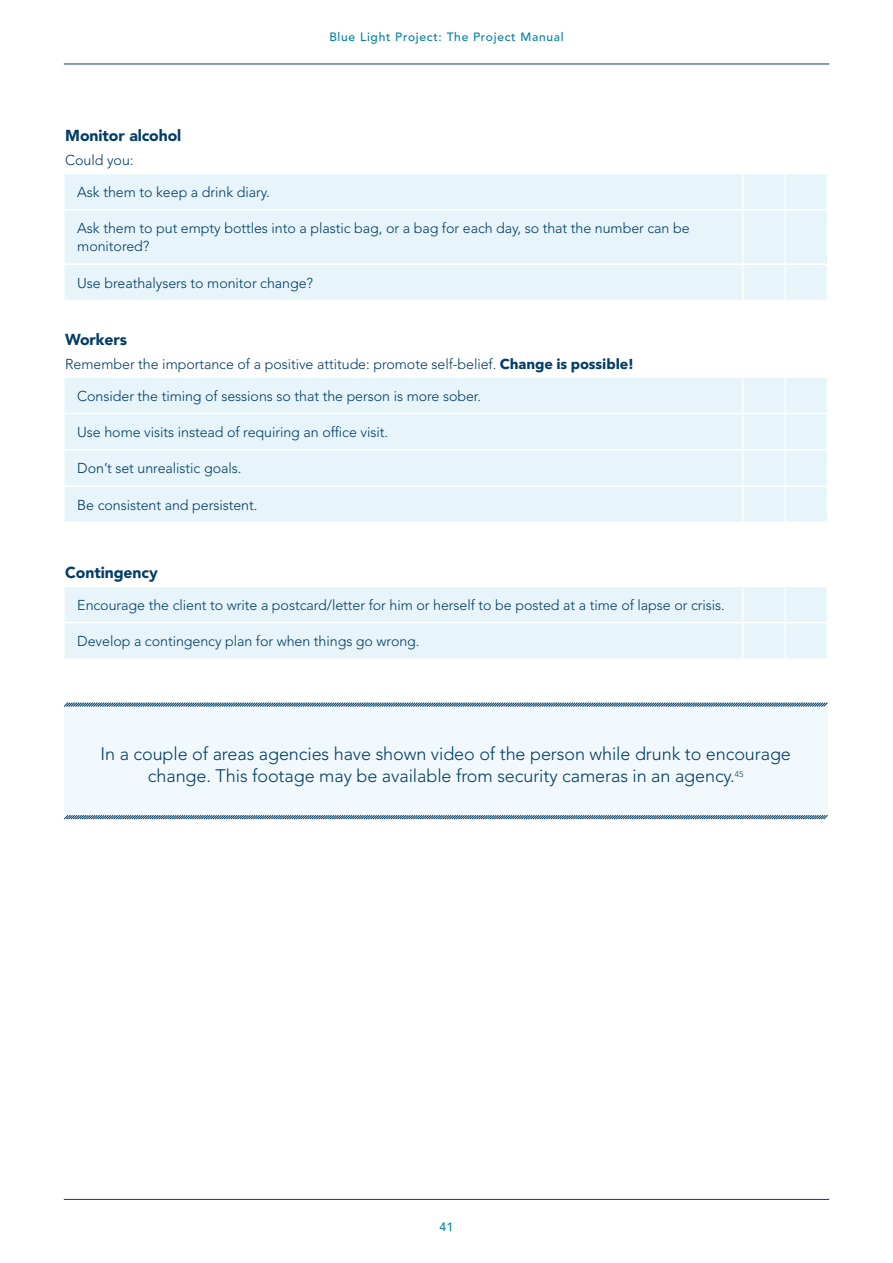
<style>
.page{position:relative;width:893px;height:1263px;background:#fff}
.page>*{position:absolute;margin:0;border:0;box-sizing:border-box;transform-origin:0 0}
.t1{font:300 18px/22.5px "Avenir";letter-spacing:-.005em;color:#013d65;text-align:center}
.t2{font:900 15.75px "Avenir";letter-spacing:-.005em;color:#013d65}
.t3{font:300 14.25px/18px "Avenir";letter-spacing:-.005em;color:#013d65}
.t4{font:500 12px "Avenir";letter-spacing:.06em;color:#0082a1}
.s1{font-family:"Avenir Next LT Pro";font-weight:700}
</style>
<div class="page">
<hr style="left:64px;top:64px;width:765px;height:1px;background:#013d65">
<hr style="left:64px;top:1199px;width:765px;height:1px;background:#013d65">
<div style="left:64px;top:702px;width:764px;height:114px;background:#f1f9fc"></div>
<svg style="left:63px;top:702px;width:765px;height:5px"></svg>
<svg style="left:63px;top:815px;width:765px;height:5px"></svg>
<svg style="left:65px;top:174px;width:762px;height:484px;fill:#e7f5fa"></svg>
<hr style="left:65px;top:263px;width:678px;height:2px;background:#fff">
<hr style="left:64px;top:300px;width:679px;height:1px;background:#fff">
<hr style="left:65px;top:209px;width:678px;height:2px;background:#fff">
<hr style="left:64px;top:376px;width:679px;height:2px;background:#fff">
<hr style="left:65px;top:413px;width:678px;height:1px;background:#fff">
<hr style="left:65px;top:449px;width:678px;height:2px;background:#fff">
<hr style="left:65px;top:485px;width:678px;height:2px;background:#fff">
<hr style="left:64px;top:522px;width:679px;height:1px;background:#fff">
<hr style="left:64px;top:585px;width:679px;height:2px;background:#fff">
<hr style="left:65px;top:622px;width:678px;height:1px;background:#fff">
<hr style="left:742px;top:174px;width:1px;height:35px;background:#fff">
<hr style="left:784px;top:174px;width:2px;height:35px;background:#fff">
<hr style="left:743px;top:209px;width:42px;height:2px;background:#fff">
<hr style="left:742px;top:211px;width:1px;height:52px;background:#fff">
<hr style="left:785px;top:209px;width:43px;height:2px;background:#fff">
<hr style="left:784px;top:211px;width:2px;height:52px;background:#fff">
<hr style="left:743px;top:263px;width:42px;height:2px;background:#fff">
<hr style="left:742px;top:265px;width:1px;height:35px;background:#fff">
<hr style="left:785px;top:263px;width:43px;height:2px;background:#fff">
<hr style="left:784px;top:265px;width:2px;height:35px;background:#fff">
<hr style="left:743px;top:300px;width:42px;height:1px;background:#fff">
<hr style="left:785px;top:300px;width:43px;height:1px;background:#fff">
<hr style="left:743px;top:376px;width:42px;height:2px;background:#fff">
<hr style="left:742px;top:378px;width:1px;height:35px;background:#fff">
<hr style="left:785px;top:376px;width:43px;height:2px;background:#fff">
<hr style="left:784px;top:378px;width:2px;height:35px;background:#fff">
<hr style="left:743px;top:413px;width:42px;height:1px;background:#fff">
<hr style="left:742px;top:414px;width:1px;height:35px;background:#fff">
<hr style="left:785px;top:413px;width:43px;height:1px;background:#fff">
<hr style="left:784px;top:414px;width:2px;height:35px;background:#fff">
<hr style="left:743px;top:449px;width:42px;height:2px;background:#fff">
<hr style="left:742px;top:451px;width:1px;height:34px;background:#fff">
<hr style="left:785px;top:449px;width:43px;height:2px;background:#fff">
<hr style="left:784px;top:451px;width:2px;height:34px;background:#fff">
<hr style="left:743px;top:485px;width:42px;height:2px;background:#fff">
<hr style="left:742px;top:487px;width:1px;height:35px;background:#fff">
<hr style="left:785px;top:485px;width:43px;height:2px;background:#fff">
<hr style="left:784px;top:487px;width:2px;height:35px;background:#fff">
<hr style="left:743px;top:522px;width:42px;height:1px;background:#fff">
<hr style="left:742px;top:523px;width:1px;height:62px;background:#fff">
<hr style="left:785px;top:522px;width:43px;height:1px;background:#fff">
<hr style="left:784px;top:523px;width:2px;height:62px;background:#fff">
<hr style="left:743px;top:585px;width:42px;height:2px;background:#fff">
<hr style="left:742px;top:587px;width:1px;height:35px;background:#fff">
<hr style="left:785px;top:585px;width:43px;height:2px;background:#fff">
<hr style="left:784px;top:587px;width:2px;height:35px;background:#fff">
<hr style="left:743px;top:622px;width:42px;height:1px;background:#fff">
<hr style="left:742px;top:623px;width:1px;height:35px;background:#fff">
<hr style="left:785px;top:622px;width:43px;height:1px;background:#fff">
<hr style="left:784px;top:623px;width:2px;height:35px;background:#fff">
<p class="t4" style="left:329px;top:30px;width:236px">Blue Light Project: The Project Manual</p>
<p class="t2" style="left:65px;top:126px;width:118px">Monitor alcohol</p>
<p class="t3" style="left:65px;top:151px;width:70px">Could you:</p>
<p class="t3" style="left:77px;top:183px;width:194px">Ask them to keep a drink diary.</p>
<p class="t3" style="left:77px;top:220px;width:614px">Ask them to put empty bottles into a plastic bag, or a bag for each day, so that the number can be monitored?</p>
<p class="t3" style="left:77px;top:274px;width:237px">Use breathalysers to monitor change?</p>
<p class="t2" style="left:65px;top:330px;width:63px">Workers</p>
<p class="t3" style="left:65px;top:355px;width:570px">Remember the importance of a positive attitude: promote self-belief. <span class="s1">Change is possible!</span></p>
<p class="t3" style="left:77px;top:387px;width:405px">Consider the timing of sessions so that the person is more sober.</p>
<p class="t3" style="left:77px;top:423px;width:312px">Use home visits instead of requiring an office visit.</p>
<p class="t3" style="left:77px;top:459px;width:166px">Don’t set unrealistic goals.</p>
<p class="t3" style="left:77px;top:496px;width:182px">Be consistent and persistent.</p>
<p class="t2" style="left:65px;top:563px;width:94px">Contingency</p>
<p class="t3" style="left:77px;top:596px;width:649px">Encourage the client to write a postcard/letter for him or herself to be posted at a time of lapse or crisis.</p>
<p class="t3" style="left:77px;top:632px;width:344px">Develop a contingency plan for when things go wrong.</p>
<p class="t1" style="left:101px;top:742px;width:692px">In a couple of areas agencies have shown video of the person while drunk to encourage change. This footage may be available from security cameras in an agency.<sup>45</sup></p>
<p class="t4" style="left:439px;top:1220px;width:16px">41</p>
</div>
